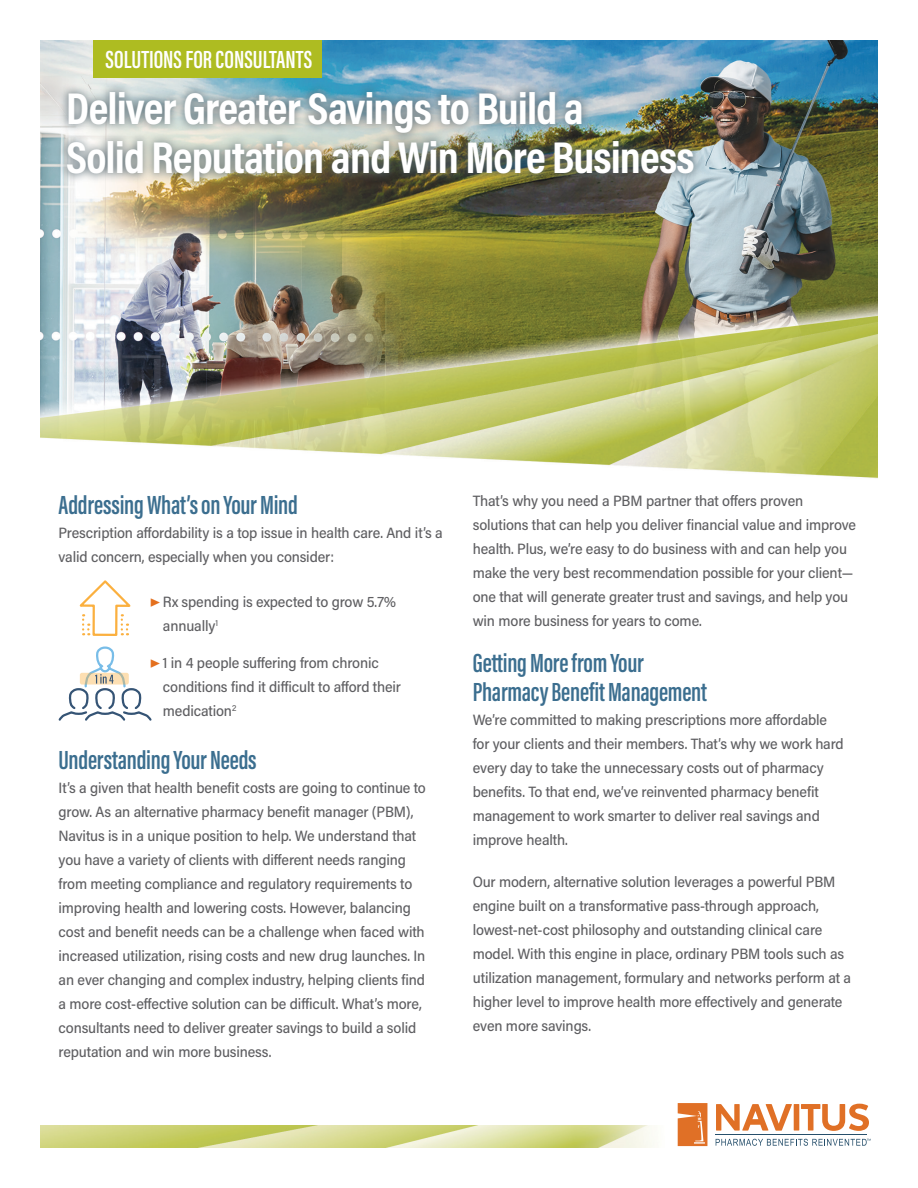
<style>
.page{position:relative;width:918px;height:1188px;background:#fff}
.page>*{position:absolute;margin:0;border:0;box-sizing:border-box;transform-origin:0 0}
.t1{font:700 45px/49.5px "Acumin Pro Cond";letter-spacing:-.02em;color:#fff}
.t2{font:600 27px/28.5px "Acumin Pro Extra Cond";letter-spacing:-.01em;color:#3b6e8f}
.t3{font:600 25.5px "Acumin Pro Extra Cond";color:#fff}
.t4{font:500 15px/24px "Acumin Pro Semi Cond";letter-spacing:-.01em;color:#5f5f62}
.s1{color:#e4701e}
</style>
<div class="page">
<img style="left:40px;top:40px;width:838px;height:439px">
<div style="left:57px;top:82px;width:647px;height:110px;background:#53656e;opacity:.75"></div>
<hr style="left:716px;top:1134px;width:151px;height:1px;background:#264f6b">
<svg style="left:716px;top:1139px;width:155px;height:7px"></svg>
<div style="left:794px;top:1104px;width:5px;height:27px;background:#e07026"></div>
<svg style="left:801px;top:1104px;width:68px;height:27px"></svg>
<svg style="left:716px;top:1104px;width:76px;height:27px"></svg>
<svg style="left:678px;top:1103px;width:29px;height:43px"></svg>
<img style="left:40px;top:1126px;width:614px;height:22px">
<svg style="left:79px;top:580px;width:52px;height:56px"></svg>
<svg style="left:58px;top:646px;width:94px;height:75px"></svg>
<div style="left:94px;top:40px;width:228px;height:38px;background:#aebc21"></div>
<p class="t3" style="left:106px;top:44px;width:208px">SOLUTIONS FOR CONSULTANTS</p>
<p class="t1" style="left:66px;top:82px;width:630px">Deliver Greater Savings to Build a<br>Solid Reputation and Win More Business</p>
<p class="t2" style="left:59px;top:491px;width:241px">Addressing What’s on Your Mind</p>
<p class="t4" style="left:59px;top:521px;width:386px">Prescription affordability is a top issue in health care. And it’s a valid concern, especially when you consider:</p>
<p class="t4" style="left:163px;top:589px;width:235px;text-indent:-13px"><span class="s1">▶</span> Rx spending is expected to grow 5.7% annually<sup>1</sup></p>
<p class="t4" style="left:163px;top:650px;width:240px;text-indent:-13px"><span class="s1">▶</span> 1 in 4 people suffering from chronic conditions find it difficult to afford their medication<sup>2</sup></p>
<p class="t2" style="left:59px;top:745px;width:200px">Understanding Your Needs</p>
<p class="t4" style="left:59px;top:775px;width:369px">It’s a given that health benefit costs are going to continue to grow. As an alternative pharmacy benefit manager (PBM), Navitus is in a unique position to help. We understand that you have a variety of clients with different needs ranging from meeting compliance and regulatory requirements to improving health and lowering costs. However, balancing cost and benefit needs can be a challenge when faced with increased utilization, rising costs and new drug launches. In an ever changing and complex industry, helping clients find a more cost-effective solution can be difficult. What’s more, consultants need to deliver greater savings to build a solid reputation and win more business.</p>
<p class="t4" style="left:473px;top:488px;width:385px">That’s why you need a PBM partner that offers proven solutions that can help you deliver financial value and improve health. Plus, we’re easy to do business with and can help you make the very best recommendation possible for your client— one that will generate greater trust and savings, and help you win more business for years to come.</p>
<p class="t2" style="left:473px;top:649px;width:236px">Getting More from Your<br>Pharmacy Benefit Management</p>
<p class="t4" style="left:473px;top:707px;width:373px">We’re committed to making prescriptions more affordable for your clients and their members. That’s why we work hard every day to take the unnecessary costs out of pharmacy benefits. To that end, we’ve reinvented pharmacy benefit management to work smarter to deliver real savings and improve health.</p>
<p class="t4" style="left:473px;top:869px;width:380px">Our modern, alternative solution leverages a powerful PBM engine built on a transformative pass-through approach, lowest-net-cost philosophy and outstanding clinical care model. With this engine in place, ordinary PBM tools such as utilization management, formulary and networks perform at a higher level to improve health more effectively and generate even more savings.</p>
</div>
